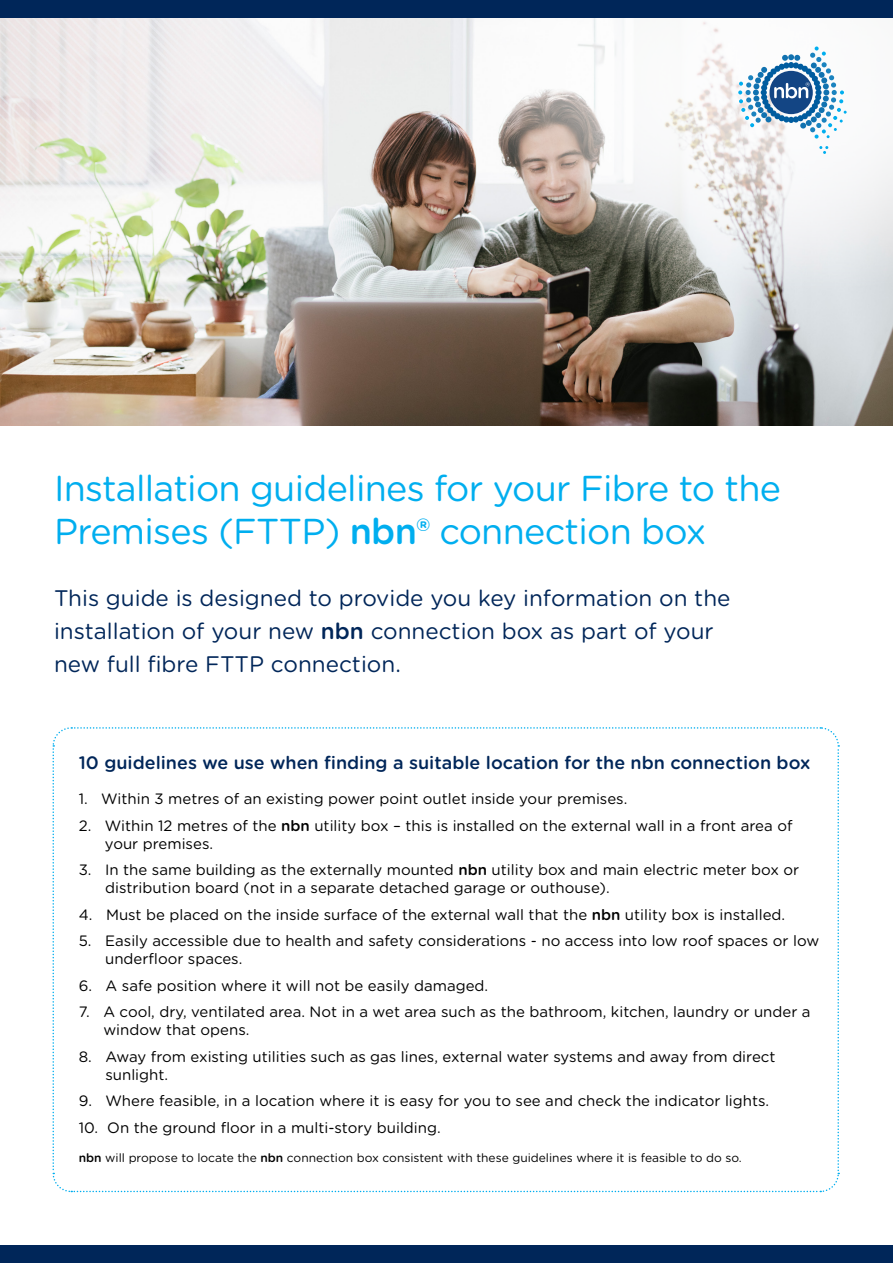
<style>
.page{position:relative;width:893px;height:1263px;background:#fff}
.page>*{position:absolute;margin:0;border:0;box-sizing:border-box;transform-origin:0 0}
.t1{font:36px/43.2px "Gotham Rounded";letter-spacing:-.02em;color:#00aeef}
.t2{font:22.5px/33px "Gotham Rounded";color:#002659}
.Header_1{font:500 18px "Gotham Rounded";color:#002659}
.Body{font:15px/18px "Gotham Rounded";color:#000}
.Body-2{font:12px "Gotham Rounded";color:#000}
.s1{font-weight:500}
</style>
<div class="page">
<img style="left:0;top:17px;width:893px;height:408px">
<svg style="left:449px;top:17px;width:444px;height:274px"></svg>
<svg style="left:819px;top:146px;width:9px;height:8px"></svg>
<svg style="left:738px;top:46px;width:109px;height:93px"></svg>
<div style="left:0;top:0;width:893px;height:17px;background:#002659"></div>
<div style="left:0;top:1246px;width:893px;height:17px;background:#002659"></div>
<svg style="left:52px;top:727px;width:788px;height:466px"></svg>
<p class="t1" style="left:54px;top:465px;width:729px">Installation guidelines for your Fibre to the<br>Premises (FTTP) <span class="s1">nbn®</span> connection box</p>
<p class="t2" style="left:54px;top:580px;width:678px">This guide is designed to provide you key information on the installation of your new <span class="s1">nbn</span> connection box as part of your new full fibre FTTP connection.</p>
<p class="Header_1" style="left:79px;top:750px;width:733px">10 guidelines we use when finding a suitable location for the nbn connection box</p>
<p class="Body" style="left:79px;top:789px;width:550px">1. Within 3 metres of an existing power point outlet inside your premises.</p>
<p class="Body" style="left:105px;top:815px;width:689px;text-indent:-26px">2. Within 12 metres of the <span class="s1">nbn</span> utility box – this is installed on the external wall in a front area of your premises.</p>
<p class="Body" style="left:105px;top:860px;width:696px;text-indent:-26px">3. In the same building as the externally mounted <span class="s1">nbn</span> utility box and main electric meter box or distribution board (not in a separate detached garage or outhouse).</p>
<p class="Body" style="left:79px;top:905px;width:708px">4. Must be placed on the inside surface of the external wall that the <span class="s1">nbn</span> utility box is installed.</p>
<p class="Body" style="left:105px;top:931px;width:716px;text-indent:-26px">5. Easily accessible due to health and safety considerations - no access into low roof spaces or low underfloor spaces.</p>
<p class="Body" style="left:79px;top:976px;width:411px">6. A safe position where it will not be easily damaged.</p>
<p class="Body" style="left:103px;top:1002px;width:709px;text-indent:-25px">7. A cool, dry, ventilated area. Not in a wet area such as the bathroom, kitchen, laundry or under a window that opens.</p>
<p class="Body" style="left:105px;top:1047px;width:672px;text-indent:-27px">8. Away from existing utilities such as gas lines, external water systems and away from direct sunlight.</p>
<p class="Body" style="left:79px;top:1091px;width:692px">9. Where feasible, in a location where it is easy for you to see and check the indicator lights.</p>
<p class="Body" style="left:79px;top:1118px;width:363px">10. On the ground floor in a multi-story building.</p>
<p class="Body-2" style="left:79px;top:1149px;width:665px"><span class="s1">nbn</span> will propose to locate the <span class="s1">nbn</span> connection box consistent with these guidelines where it is feasible to do so.</p>
</div>
